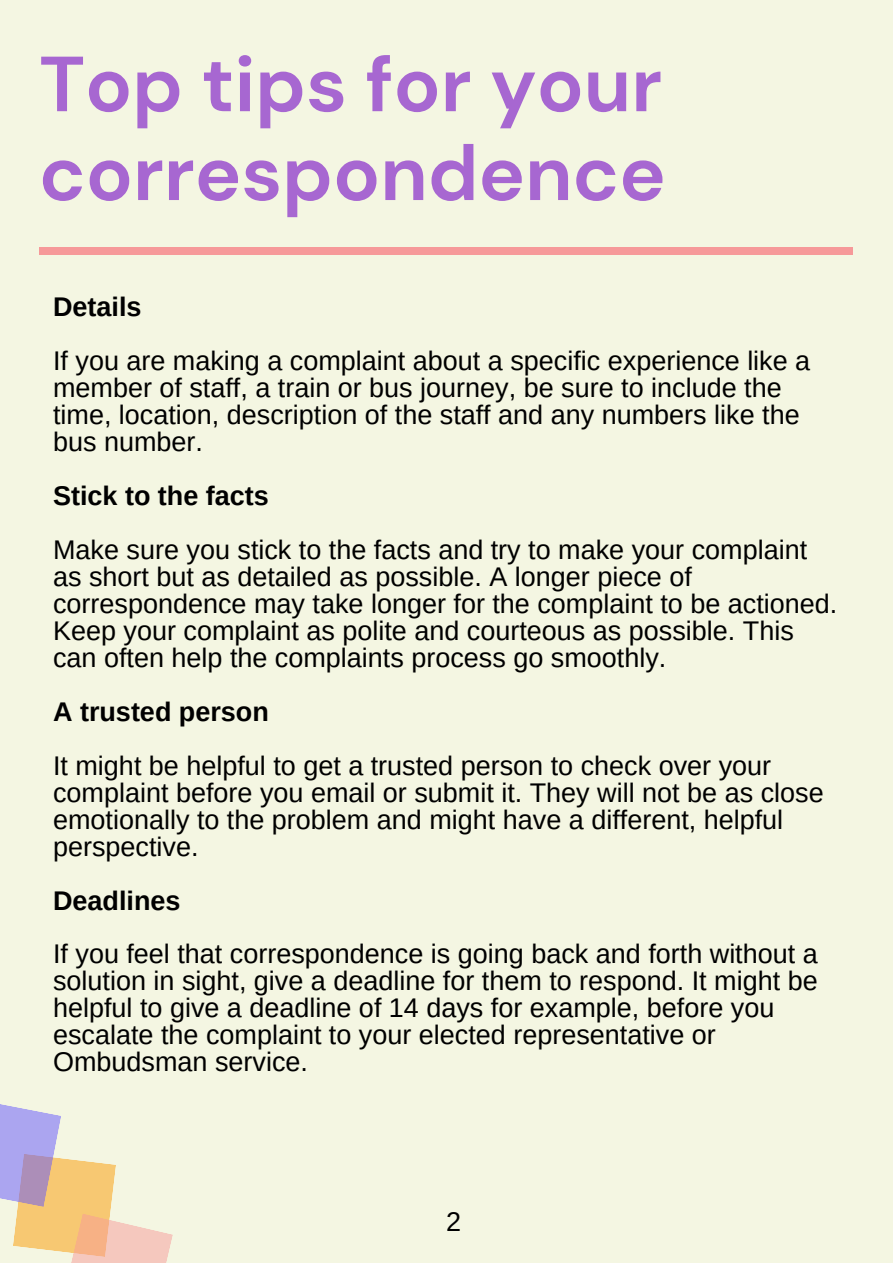
<style>
.page{position:relative;width:893px;height:1264px;background:#fff}
.page>*{position:absolute;margin:0;border:0;box-sizing:border-box;transform-origin:0 0}
.t1{font:700 77.85px/88.8px "DM Sans";color:#a767d1}
.t2{font:27px/27px "Arimo";color:#000}
.t3{font:700 27px "Arimo";color:#000}
</style>
<div class="page">
<div style="left:0;top:0;width:892px;height:1262px;background:#f4f6e2"></div>
<div style="left:39px;top:247px;width:814px;height:7px;background:#f69999"></div>
<svg style="left:0;top:1104px;width:173px;height:158px"></svg>
<p class="t1" style="left:39px;top:40px;width:628px">Top tips for your correspondence</p>
<p class="t3" style="left:53px;top:291px;width:90px">Details</p>
<p class="t2" style="left:53px;top:347px;width:758px">If you are making a complaint about a specific experience like a member of staff, a train or bus journey, be sure to include the time, location, description of the staff and any numbers like the bus number.</p>
<p class="t3" style="left:53px;top:480px;width:217px">Stick to the facts</p>
<p class="t2" style="left:53px;top:535px;width:785px">Make sure you stick to the facts and try to make your complaint as short but as detailed as possible. A longer piece of correspondence may take longer for the complaint to be actioned.<br>Keep your complaint as polite and courteous as possible. This can often help the complaints process go smoothly.</p>
<p class="t3" style="left:53px;top:696px;width:217px">A trusted person</p>
<p class="t2" style="left:53px;top:751px;width:772px">It might be helpful to get a trusted person to check over your complaint before you email or submit it. They will not be as close emotionally to the problem and might have a different, helpful perspective.</p>
<p class="t3" style="left:53px;top:885px;width:129px">Deadlines</p>
<p class="t2" style="left:53px;top:940px;width:766px">If you feel that correspondence is going back and forth without a solution in sight, give a deadline for them to respond. It might be helpful to give a deadline of 14 days for example, before you escalate the complaint to your elected representative or Ombudsman service.</p>
<p class="t2" style="left:446px;top:1208px;width:16px">2</p>
</div>
